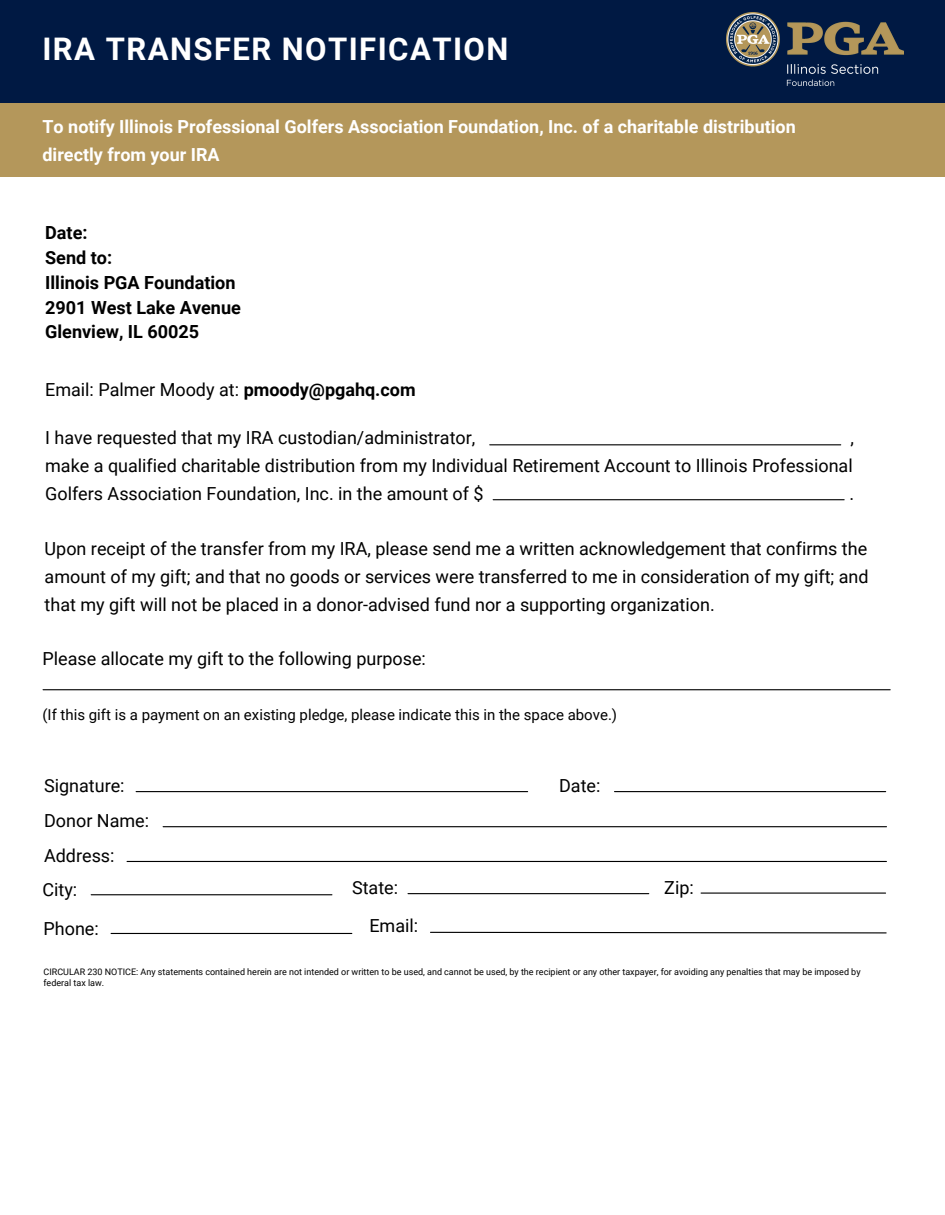
<style>
.page{position:relative;width:945px;height:1215px;background:#fff}
.page>*{position:absolute;margin:0;border:0;box-sizing:border-box;transform-origin:0 0}
.t1{font:700 31.05px "Roboto";letter-spacing:.045em;color:#fff}
.t2{font:18px/28.2px "Roboto";color:#000;text-align:justify}
.t3{font:700 18px "Roboto";color:#fff}
.t4{font:700 18px "Roboto";color:#000}
.t5{font:15px "Roboto";color:#000}
.t6{font:9px/10.5px "Roboto";color:#000}
.s1{font-weight:700}
</style>
<div class="page">
<div style="left:0;top:0;width:945px;height:104px;background:#001943"></div>
<img style="left:727px;top:13px;width:176px;height:73px">
<div style="left:0;top:104px;width:945px;height:73px;background:#b4975b"></div>
<hr style="left:43px;top:689px;width:847px;height:1px;background:#000">
<hr style="left:136px;top:791px;width:392px;height:1px;background:#000">
<hr style="left:615px;top:791px;width:271px;height:1px;background:#000">
<hr style="left:163px;top:826px;width:724px;height:1px;background:#000">
<hr style="left:127px;top:861px;width:759px;height:1px;background:#000">
<hr style="left:91px;top:894px;width:241px;height:1px;background:#000">
<hr style="left:408px;top:893px;width:241px;height:1px;background:#000">
<hr style="left:701px;top:893px;width:185px;height:1px;background:#000">
<hr style="left:111px;top:933px;width:241px;height:1px;background:#000">
<svg style="left:430px;top:931px;width:457px;height:3px"></svg>
<hr style="left:493px;top:499px;width:351px;height:1px;background:#000">
<hr style="left:490px;top:444px;width:351px;height:1px;background:#000">
<p class="t1" style="left:43px;top:31px;width:467px">IRA TRANSFER NOTIFICATION</p>
<p class="t3" style="left:43px;top:116px;width:755px">To notify Illinois Professional Golfers Association Foundation, Inc. of a charitable distribution</p>
<p class="t3" style="left:43px;top:144px;width:179px">directly from your IRA</p>
<p class="t4" style="left:45px;top:223px;width:44px">Date:</p>
<p class="t4" style="left:45px;top:248px;width:69px">Send to:</p>
<p class="t4" style="left:45px;top:272px;width:192px">Illinois PGA Foundation</p>
<p class="t4" style="left:45px;top:297px;width:197px">2901 West Lake Avenue</p>
<p class="t4" style="left:45px;top:322px;width:156px">Glenview, IL 60025</p>
<p class="t2" style="left:45px;top:376px;width:372px">Email: Palmer Moody at: <span class="s1">pmoody@pgahq.com</span></p>
<p class="t2" style="left:45px;top:423px;width:432px">I have requested that my IRA custodian/administrator,</p>
<p class="t2" style="left:850px;top:423px;width:5px">,</p>
<p class="t2" style="left:45px;top:452px;width:809px">make a qualified charitable distribution from my Individual Retirement Account to Illinois Professional<br>Golfers Association Foundation, Inc. in the amount of $</p>
<p class="t2" style="left:850px;top:480px;width:6px">.</p>
<p class="t2" style="left:45px;top:535px;width:826px">Upon receipt of the transfer from my IRA, please send me a written acknowledgement that confirms the amount of my gift; and that no goods or services were transferred to me in consideration of my gift; and that my gift will not be placed in a donor-advised fund nor a supporting organization.</p>
<p class="t2" style="left:43px;top:645px;width:385px">Please allocate my gift to the following purpose:</p>
<p class="t5" style="left:43px;top:706px;width:576px">(If this gift is a payment on an existing pledge, please indicate this in the space above.)</p>
<p class="t2" style="left:44px;top:771px;width:82px">Signature:</p>
<p class="t2" style="left:559px;top:771px;width:43px">Date:</p>
<p class="t2" style="left:44px;top:806px;width:106px">Donor Name:</p>
<p class="t2" style="left:44px;top:842px;width:72px">Address:</p>
<p class="t2" style="left:43px;top:876px;width:36px">City:</p>
<p class="t2" style="left:352px;top:874px;width:48px">State:</p>
<p class="t2" style="left:664px;top:873px;width:31px">Zip:</p>
<p class="t2" style="left:44px;top:914px;width:57px">Phone:</p>
<p class="t2" style="left:369px;top:912px;width:50px">Email:</p>
<p class="t6" style="left:44px;top:967px;width:819px">CIRCULAR 230 NOTICE: Any statements contained herein are not intended or written to be used, and cannot be used, by the recipient or any other taxpayer, for avoiding any penalties that may be imposed by federal tax law.</p>
</div>
